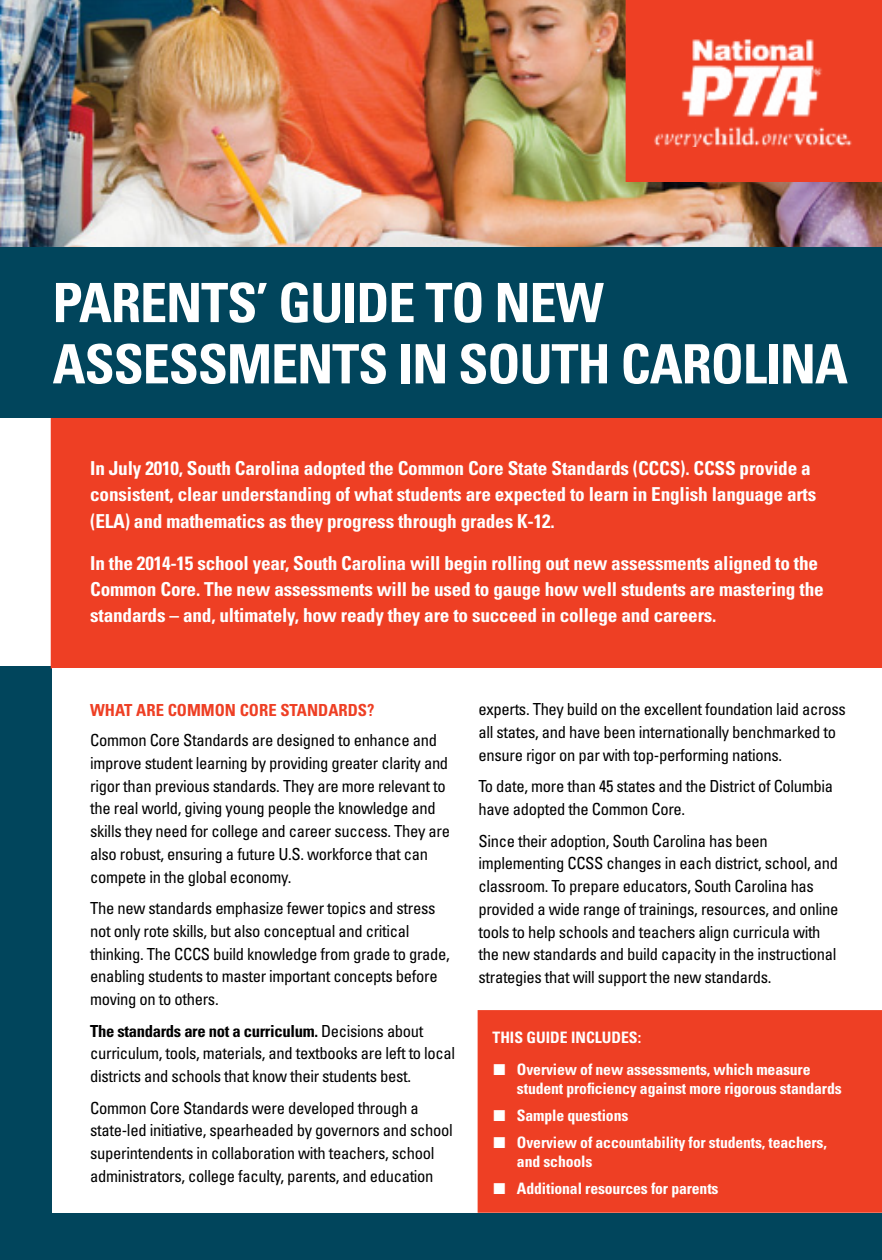
<style>
.page{position:relative;width:882px;height:1260px;background:#fff}
.page>*{position:absolute;margin:0;border:0;box-sizing:border-box;transform-origin:0 0}
.t1{font:700 condensed 54.25px/61.2px "Univers LT Std";letter-spacing:-.02em;color:#fff}
.t2{font:700 condensed 19.25px/26.2px "Univers LT Std";letter-spacing:-.01em;color:#fff}
.t3{font:condensed 16.62px/22.8px "Univers LT Std";letter-spacing:-.02em;color:#000}
.t4{font:700 condensed 16.62px "Univers LT Std";color:#ee3f24}
.t5{font:700 condensed 15.75px/27.1px "Univers LT Std";letter-spacing:-.01em;color:#fff}
.s1{font-weight:700}
</style>
<div class="page">
<div style="left:0;top:667px;width:882px;height:593px;background:#01455c"></div>
<div style="left:51px;top:417px;width:831px;height:251px;background:#ee3f24"></div>
<div style="left:52px;top:668px;width:830px;height:545px;background:#fff"></div>
<div style="left:478px;top:1010px;width:404px;height:203px;background:#ee3f24"></div>
<img style="left:0;top:0;width:882px;height:247px">
<div style="left:626px;top:0;width:256px;height:182px;background:#ee3f24"></div>
<img style="left:649px;top:29px;width:207px;height:118px">
<div style="left:0;top:247px;width:882px;height:170px;background:#01455c"></div>
<svg style="left:494px;top:1063px;width:11px;height:12px"></svg>
<svg style="left:494px;top:1110px;width:11px;height:11px"></svg>
<svg style="left:494px;top:1137px;width:11px;height:11px"></svg>
<svg style="left:494px;top:1183px;width:11px;height:11px"></svg>
<h1 class="t1" style="left:52px;top:272px;width:797px">PARENTS’ GUIDE TO NEW<br>ASSESSMENTS IN SOUTH CAROLINA</h1>
<p class="t2" style="left:90px;top:455px;width:728px">In July 2010, South Carolina adopted the Common Core State Standards (CCCS). CCSS provide a consistent, clear understanding of what students are expected to learn in English language arts (ELA) and mathematics as they progress through grades K-12.</p>
<p class="t2" style="left:90px;top:550px;width:735px">In the 2014-15 school year, South Carolina will begin rolling out new assessments aligned to the<br>Common Core. The new assessments will be used to gauge how well students are mastering the standards – and, ultimately, how ready they are to succeed in college and careers.</p>
<p class="t4" style="left:90px;top:699px;width:286px">WHAT ARE COMMON CORE STANDARDS?</p>
<p class="t3" style="left:90px;top:729px;width:361px">Common Core Standards are designed to enhance and improve student learning by providing greater clarity and rigor than previous standards. They are more relevant to the real world, giving young people the knowledge and skills they need for college and career success. They are also robust, ensuring a future U.S. workforce that can compete in the global economy.</p>
<p class="t3" style="left:90px;top:897px;width:361px">The new standards emphasize fewer topics and stress not only rote skills, but also conceptual and critical thinking. The CCCS build knowledge from grade to grade, enabling students to master important concepts before moving on to others.</p>
<p class="t3" style="left:90px;top:1019px;width:367px"><span class="s1">The standards are not a curriculum.</span> Decisions about curriculum, tools, materials, and textbooks are left to local districts and schools that know their students best.</p>
<p class="t3" style="left:90px;top:1096px;width:364px">Common Core Standards were developed through a state-led initiative, spearheaded by governors and school superintendents in collaboration with teachers, school administrators, college faculty, parents, and education</p>
<p class="t3" style="left:478px;top:698px;width:369px">experts. They build on the excellent foundation laid across all states, and have been internationally benchmarked to ensure rigor on par with top-performing nations.</p>
<p class="t3" style="left:478px;top:775px;width:356px">To date, more than 45 states and the District of Columbia have adopted the Common Core.</p>
<p class="t3" style="left:478px;top:829px;width:361px">Since their adoption, South Carolina has been implementing CCSS changes in each district, school, and classroom. To prepare educators, South Carolina has provided a wide range of trainings, resources, and online tools to help schools and teachers align curricula with the new standards and build capacity in the instructional strategies that will support the new standards.</p>
<p class="t5" style="left:517px;top:1022px;width:295px;line-height:31.5px;text-indent:-25px">THIS GUIDE INCLUDES:<br>Overview of new assessments, which measure</p>
<p class="t5" style="left:517px;top:1075px;width:326px">student proficiency against more rigorous standards<br>Sample questions<br>Overview of accountability for students, teachers,</p>
<p class="t5" style="left:517px;top:1148px;width:203px">and schools<br>Additional resources for parents</p>
</div>
